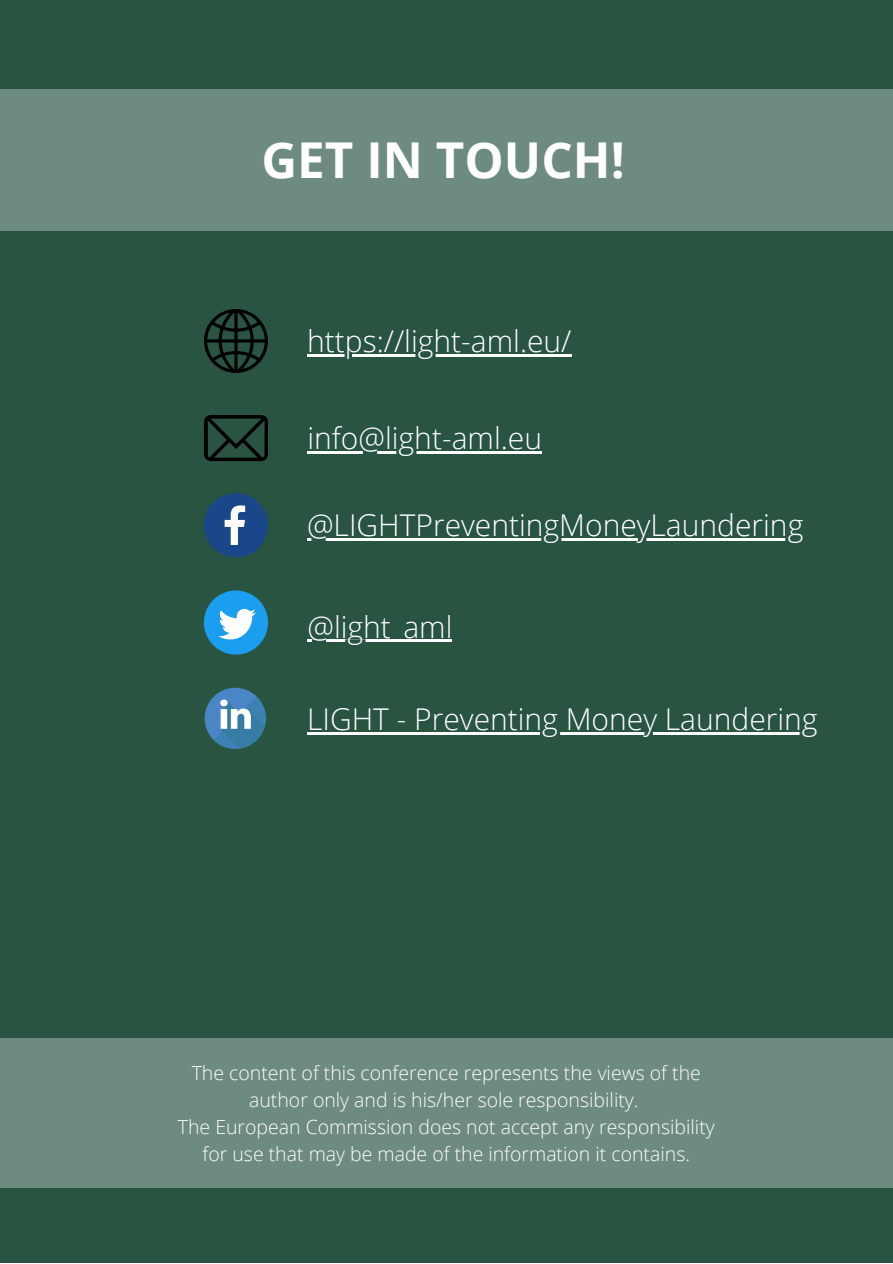
<style>
.page{position:relative;width:893px;height:1264px;background:#fff}
.page>*{position:absolute;margin:0;border:0;box-sizing:border-box;transform-origin:0 0}
.t1{font:700 49.5px "Open Sans";color:#fff}
.t2{font:300 30px "Open Sans";color:#fff}
.t3{font:300 19.5px/27px "Open Sans";color:#fff;text-align:center}
</style>
<div class="page">
<div style="left:0;top:0;width:892px;height:1262px;background:#285441"></div>
<svg style="left:204px;top:309px;width:64px;height:64px"></svg>
<hr style="left:307px;top:354px;width:264px;height:2px;background:#fff">
<svg style="left:204px;top:415px;width:64px;height:46px"></svg>
<hr style="left:307px;top:451px;width:235px;height:2px;background:#fff">
<svg style="left:204px;top:493px;width:64px;height:64px"></svg>
<hr style="left:307px;top:538px;width:496px;height:2px;background:#fff">
<svg style="left:204px;top:590px;width:64px;height:64px"></svg>
<hr style="left:307px;top:640px;width:145px;height:2px;background:#fff">
<div style="left:205px;top:687px;width:61px;height:62px;background:#4a86c5;border-radius:50%"></div>
<svg style="left:213px;top:696px;width:53px;height:53px"></svg>
<hr style="left:307px;top:732px;width:510px;height:3px;background:#fff">
<div style="left:0;top:89px;width:892px;height:142px;background:#6d8b7e"></div>
<div style="left:0;top:1037px;width:892px;height:150px;background:#6d8b7e"></div>
<h1 class="t1" style="left:261px;top:125px;width:365px">GET IN TOUCH!</h1>
<h2 class="t2" style="left:307px;top:320px;width:266px">https://light-aml.eu/</h2>
<h2 class="t2" style="left:307px;top:417px;width:236px">info@light-aml.eu</h2>
<h2 class="t2" style="left:307px;top:504px;width:497px">@LIGHTPreventingMoneyLaundering</h2>
<h2 class="t2" style="left:307px;top:605px;width:146px">@light_aml</h2>
<h2 class="t2" style="left:307px;top:698px;width:512px">LIGHT - Preventing Money Laundering</h2>
<p class="t3" style="left:178px;top:1058px;width:538px">The content of this conference represents the views of the author only and is his/her sole responsibility.<br>The European Commission does not accept any responsibility for use that may be made of the information it contains.</p>
</div>
